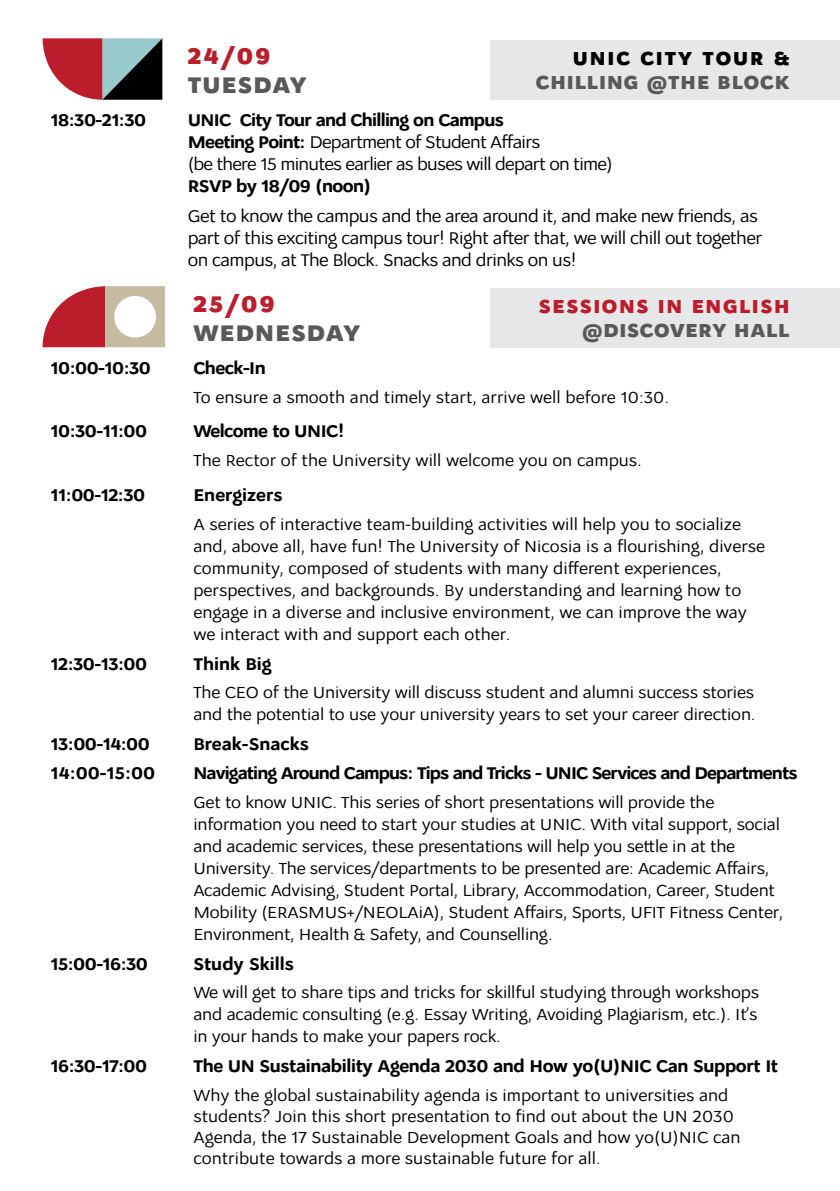
<style>
.page{position:relative;width:840px;height:1191px;background:#fff}
.page>*{position:absolute;margin:0;border:0;box-sizing:border-box;transform-origin:0 0}
.t1{font:800 24px "Osnova Pro";letter-spacing:.05em;color:#58595b}
.t2{font:800 24px "Osnova Pro";letter-spacing:.1em;color:#bb1d2c}
.t3{font:800 20px "Osnova Pro";letter-spacing:.05em;color:#58595b}
.t4{font:800 20px "Osnova Pro";letter-spacing:.08em;color:#bb1d2c}
.t5{font:800 20px "Osnova Pro";letter-spacing:.1em;color:#000}
.t6{font:18px/22px "Osnova Pro";letter-spacing:-.03em;color:#000}
.t7{font:700 18px "Osnova Pro";letter-spacing:-.03em;color:#000}
.t8{font:700 18px "Osnova Pro";letter-spacing:-.05em;color:#000}
.t9{font:700 18px "Osnova Pro";color:#000}
.t10{font:17px/22px "Osnova Pro";color:#000}
.s1{font-weight:700}
</style>
<div class="page">
<div style="left:490px;top:288px;width:349px;height:59px;background:#e6e7e8"></div>
<div style="left:490px;top:40px;width:349px;height:60px;background:#e6e7e8"></div>
<svg style="left:43px;top:286px;width:122px;height:61px"></svg>
<svg style="left:43px;top:38px;width:119px;height:62px"></svg>
<h1 class="t2" style="left:188px;top:41px;width:84px">24/09</h1>
<h1 class="t1" style="left:188px;top:70px;width:120px">TUESDAY</h1>
<p class="t5" style="left:572px;top:45px;width:218px">UNIC CITY TOUR &amp;</p>
<p class="t3" style="left:535px;top:69px;width:255px">CHILLING @THE BLOCK</p>
<p class="t7" style="left:51px;top:109px;width:97px">18:30-21:30</p>
<p class="t6" style="left:188px;top:109px;width:426px"><span class="s1">UNIC City Tour and Chilling on Campus<br>Meeting Point:</span> Department of Student Affairs<br>(be there 15 minutes earlier as buses will depart on time)</p>
<p class="t7" style="left:188px;top:175px;width:185px">RSVP by 18/09 (noon)</p>
<p class="t6" style="left:188px;top:205px;width:575px">Get to know the campus and the area around it, and make new friends, as part of this exciting campus tour! Right after that, we will chill out together on campus, at The Block. Snacks and drinks on us!</p>
<h1 class="t2" style="left:193px;top:289px;width:83px">25/09</h1>
<h1 class="t1" style="left:193px;top:318px;width:168px">WEDNESDAY</h1>
<p class="t4" style="left:538px;top:293px;width:252px">SESSIONS IN ENGLISH</p>
<p class="t3" style="left:582px;top:317px;width:208px">@DISCOVERY HALL</p>
<p class="t7" style="left:51px;top:357px;width:102px">10:00-10:30</p>
<p class="t7" style="left:193px;top:357px;width:74px">Check-In</p>
<p class="t10" style="left:193px;top:386px;width:477px">To ensure a smooth and timely start, arrive well before 10:30.</p>
<p class="t7" style="left:51px;top:420px;width:98px">10:30-11:00</p>
<p class="t7" style="left:193px;top:420px;width:152px">Welcome to UNIC!</p>
<p class="t10" style="left:193px;top:449px;width:450px">The Rector of the University will welcome you on campus.</p>
<p class="t7" style="left:51px;top:484px;width:96px">11:00-12:30</p>
<p class="t9" style="left:193px;top:484px;width:90px">Energizers</p>
<p class="t10" style="left:193px;top:513px;width:573px">A series of interactive team-building activities will help you to socialize and, above all, have fun! The University of Nicosia is a flourishing, diverse community, composed of students with many different experiences, perspectives, and backgrounds. By understanding and learning how to engage in a diverse and inclusive environment, we can improve the way we interact with and support each other.</p>
<p class="t7" style="left:51px;top:652px;width:98px">12:30-13:00</p>
<p class="t9" style="left:193px;top:652px;width:80px">Think Big</p>
<p class="t10" style="left:193px;top:681px;width:563px">The CEO of the University will discuss student and alumni success stories and the potential to use your university years to set your career direction.</p>
<p class="t7" style="left:51px;top:732px;width:101px">13:00-14:00</p>
<p class="t9" style="left:193px;top:732px;width:117px">Break-Snacks</p>
<p class="t7" style="left:51px;top:762px;width:106px">14:00-15:00</p>
<p class="t8" style="left:193px;top:762px;width:605px">Navigating Around Campus: Tips and Tricks - UNIC Services and Departments</p>
<p class="t10" style="left:193px;top:791px;width:590px">Get to know UNIC. This series of short presentations will provide the information you need to start your studies at UNIC. With vital support, social and academic services, these presentations will help you settle in at the University. The services/departments to be presented are: Academic Affairs, Academic Advising, Student Portal, Library, Accommodation, Career, Student Mobility (ERASMUS+/NEOLAiA), Student Affairs, Sports, UFIT Fitness Center, Environment, Health &amp; Safety, and Counselling.</p>
<p class="t7" style="left:51px;top:952px;width:99px">15:00-16:30</p>
<p class="t9" style="left:193px;top:952px;width:102px">Study Skills</p>
<p class="t10" style="left:193px;top:981px;width:567px;text-align:justify">We will get to share tips and tricks for skillful studying through workshops and academic consulting (e.g. Essay Writing, Avoiding Plagiarism, etc.). It’s in your hands to make your papers rock.</p>
<p class="t7" style="left:51px;top:1054px;width:98px">16:30-17:00</p>
<p class="t7" style="left:193px;top:1054px;width:586px">The UN Sustainability Agenda 2030 and How yo(U)NIC Can Support It</p>
<p class="t10" style="left:193px;top:1084px;width:548px;line-height:21px">Why the global sustainability agenda is important to universities and students? Join this short presentation to find out about the UN 2030<br>Agenda, the 17 Sustainable Development Goals and how yo(U)NIC can contribute towards a more sustainable future for all.</p>
</div>
